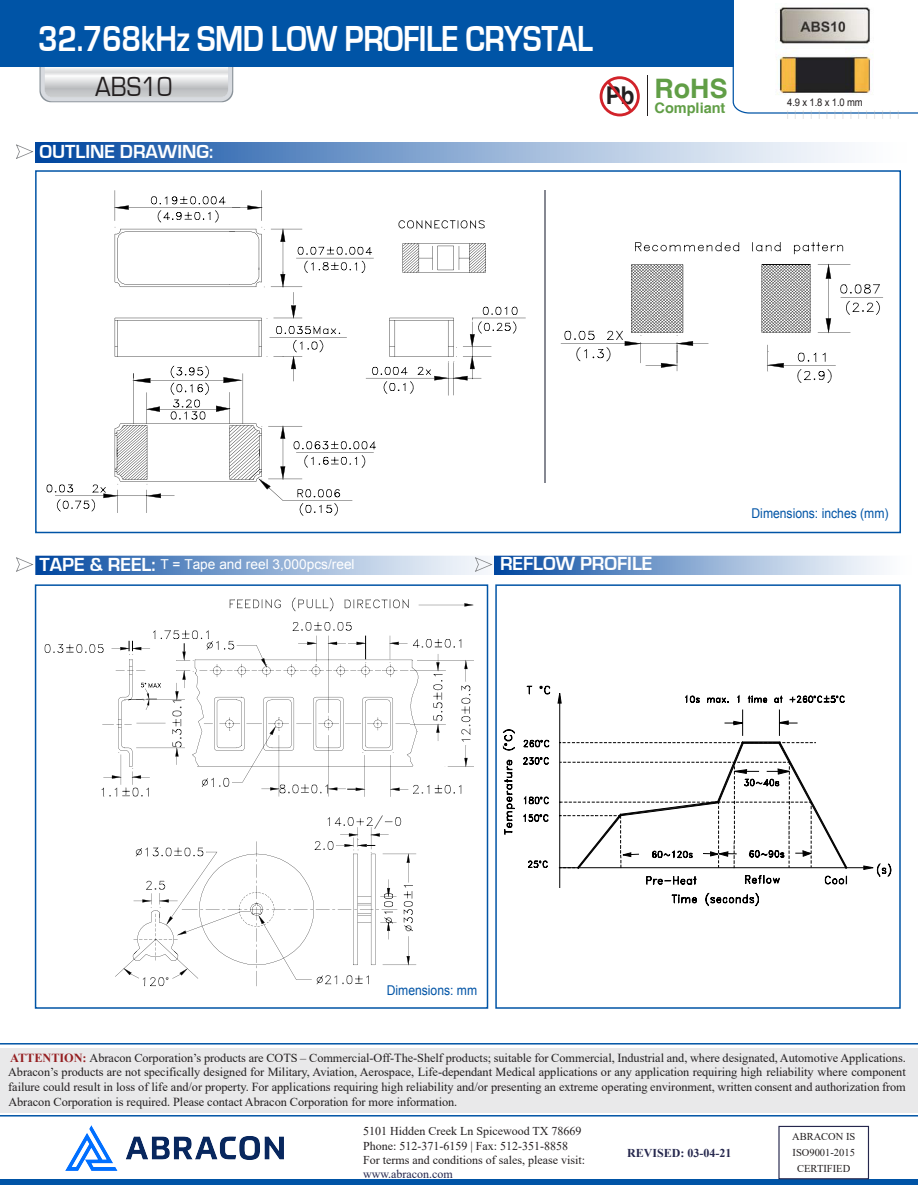
<style>
.page{position:relative;width:918px;height:1188px;background:#fff}
.page>*{position:absolute;margin:0;border:0;box-sizing:border-box;transform-origin:0 0}
.t1{font:700 37.2px "Eurostile";letter-spacing:-.015em;color:#fff;scale:.85 1}
.t2{font:28.5px "Eurostile";color:#231f20;scale:.9 1}
.t3{font:700 26.85px "Helvetica";color:#619e46}
.t4{font:700 19.5px "Eurostile";color:#fff}
.t5{font:700 14.55px "Helvetica";color:#619e46}
.t6{font:13.65px "Arial";color:#fff}
.t7{font:13.5px "Arial";color:#0054a6;scale:.9 1}
.t8{font:12.3px/14.7px "Times New Roman";letter-spacing:-.005em;color:#231f20;text-align:justify}
.t9{font:12px/14.4px "Times New Roman";color:#231f20}
.t10{font:700 12px "Times New Roman";color:#25274d}
.t11{font:12px "Times New Roman";color:#25274d}
.t12{font:10.5px/16px "Times New Roman";color:#231f20;text-align:center}
.t13{font:10.5px "Arial";color:#231f20;scale:.9 1}
.t14{font:9px "Arial";color:#bbbdc0;scale:.5 1}
.s1{font-family:"Eurostile";font-weight:700;font-size:19.5px}
.s2{font-weight:700;color:#951e20}
</style>
<div class="page">
<div style="left:495px;top:584px;width:406px;height:425px;border:2px solid #0054a6"></div>
<div style="left:35px;top:556px;width:487px;height:19px;background:linear-gradient(to right,#074ba2,#fff)"></div>
<div style="left:494px;top:556px;width:419px;height:19px;background:linear-gradient(to right,#094da2,#fff)"></div>
<svg style="left:39px;top:67px;width:194px;height:35px;background:#d6d8da"></svg>
<div style="left:0;top:0;width:733px;height:67px;background:#0054a6"></div>
<div style="left:1px;top:1180px;width:917px;height:5px;background:#0054a6"></div>
<svg style="left:733px;top:0;width:185px;height:114px"></svg>
<svg style="left:600px;top:76px;width:40px;height:40px"></svg>
<hr style="left:647px;top:76px;width:1px;height:40px;background:#231f20">
<div style="left:35px;top:170px;width:866px;height:363px;border:2px solid #0054a6"></div>
<div style="left:35px;top:584px;width:453px;height:425px;border:2px solid #0054a6"></div>
<div style="left:36px;top:143px;width:874px;height:19px;background:linear-gradient(to right,#094da2,#fff)"></div>
<svg style="left:16px;top:144px;width:17px;height:15px"></svg>
<svg style="left:16px;top:557px;width:17px;height:15px"></svg>
<hr style="left:545px;top:190px;width:1px;height:293px;background:#868892">
<svg style="left:395px;top:243px;width:131px;height:153px"></svg>
<svg style="left:55px;top:190px;width:340px;height:326px"></svg>
<svg style="left:561px;top:242px;width:322px;height:141px"></svg>
<svg style="left:103px;top:603px;width:371px;height:383px"></svg>
<svg style="left:559px;top:885px;width:200px;height:22px"></svg>
<svg style="left:502px;top:685px;width:49px;height:150px"></svg>
<svg style="left:522px;top:693px;width:370px;height:192px"></svg>
<svg style="left:475px;top:557px;width:17px;height:15px"></svg>
<hr style="left:0;top:1043px;width:918px;height:2px;background:#0054a6">
<hr style="left:0;top:1115px;width:918px;height:2px;background:#0054a6">
<div style="left:778px;top:1126px;width:91px;height:53px;border:1px solid #25274d"></div>
<img style="left:65px;top:1125px;width:219px;height:46px">
<div style="left:0;top:1048px;width:918px;height:65px;background:#e9e9ea"></div>
<h1 class="t1" style="left:38px;top:19px;width:654px">32.768kHz SMD LOW PROFILE CRYSTAL</h1>
<h2 class="t2" style="left:95px;top:72px;width:87px">ABS10</h2>
<h3 class="t3" style="left:606px;top:72px;width:123px"><sub>Pb</sub> RoHS</h3>
<p class="t5" style="left:655px;top:99px;width:72px">Compliant</p>
<h3 class="t4" style="left:40px;top:141px;width:175px">OUTLINE DRAWING:</h3>
<p class="t13" style="left:787px;top:95px;width:85px">4.9 x 1.8 x 1.0 mm</p>
<p class="t14" style="left:787px;top:108px;width:226px">|||||||||||||||</p>
<p class="t6" style="left:40px;top:556px;width:317px"><span class="s1">TAPE &amp; REEL:</span> T = Tape and reel 3,000pcs/reel</p>
<h3 class="t4" style="left:500px;top:553px;width:154px">REFLOW PROFILE</h3>
<p class="t7" style="left:752px;top:504px;width:154px">Dimensions: inches (mm)</p>
<p class="t7" style="left:387px;top:981px;width:102px">Dimensions: mm</p>
<p class="t8" style="left:8px;top:1050px;width:899px"><span class="s2">ATTENTION:</span> Abracon Corporation’s products are COTS – Commercial-Off-The-Shelf products; suitable for Commercial, Industrial and, where designated, Automotive Applications.<br>Abracon’s products are not specifically designed for Military, Aviation, Aerospace, Life-dependant Medical applications or any application requiring high reliability where component failure could result in loss of life and/or property. For applications requiring high reliability and/or presenting an extreme operating environment, written consent and authorization from Abracon Corporation is required. Please contact Abracon Corporation for more information.</p>
<p class="t9" style="left:363px;top:1124px;width:223px">5101 Hidden Creek Ln Spicewood TX 78669<br>Phone: 512-371-6159 | Fax: 512-351-8858<br>For terms and conditions of sales, please visit:</p>
<p class="t11" style="left:363px;top:1166px;width:91px">www.abracon.com</p>
<p class="t12" style="left:792px;top:1128px;width:65px">ABRACON IS</p>
<p class="t10" style="left:627px;top:1144px;width:106px">REVISED: 03-04-21</p>
<p class="t12" style="left:793px;top:1144px;width:64px">ISO9001-2015<br>CERTIFIED</p>
</div>
